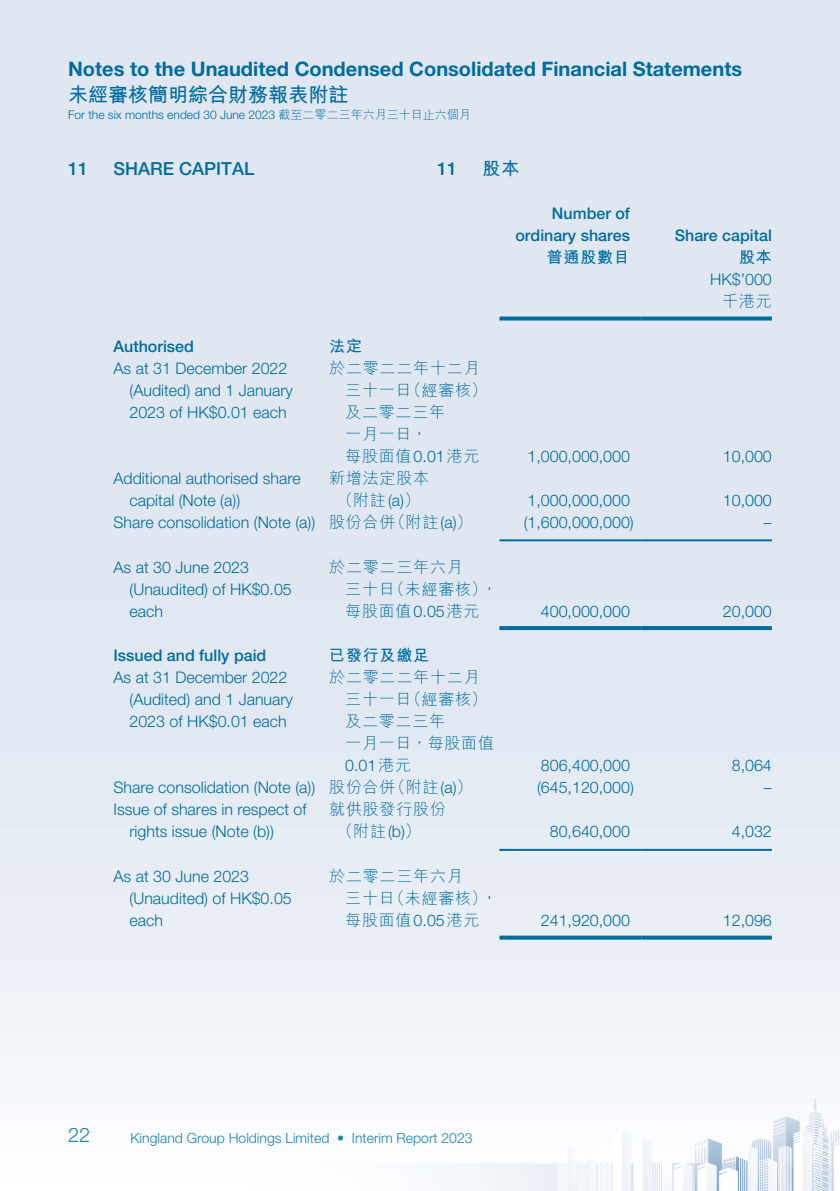
<style>
.page{position:relative;width:840px;height:1191px;background:#fff}
.page>*{position:absolute;margin:0;border:0;box-sizing:border-box;transform-origin:0 0}
.t1{font:700 20px "Helvetica Neue LT Std";color:#006ca0}
.t2{font:700 20px "M Hei HK";color:#006ca0}
.t3{font:300 20px "Helvetica Neue LT Std";color:#1d82b0}
.t4{font:500 18px "Helvetica Neue LT Std";color:#006ca0}
.t5{font:700 18px "M Hei HK";color:#006ca0}
.t6{font:300 16px/22px "Helvetica Neue LT Std";color:#006ca0}
.t7{font:300 16px/22px "M Hei HK";letter-spacing:.05em;color:#006ca0}
.t8{font:500 16px/22px "Helvetica Neue LT Std";color:#006ca0;text-align:right}
.t9{font:700 16px "M Hei HK";letter-spacing:.05em;color:#006ca0}
.t10{font:300 14px "Helvetica Neue LT Std";color:#1d82b0}
.t11{font:300 12px "Helvetica Neue LT Std";color:#006ca0}
.s1{font-family:"M Hei HK"}
.s2{font-family:"Helvetica Neue LT Std"}
</style>
<div class="page">
<img style="left:0;top:0;width:839px;height:1191px">
<svg style="left:499px;top:316px;width:142px;height:4px"></svg>
<svg style="left:641px;top:316px;width:130px;height:4px"></svg>
<hr style="left:499px;top:539px;width:142px;height:2px;background:#006ca0">
<hr style="left:641px;top:539px;width:130px;height:2px;background:#006ca0">
<svg style="left:499px;top:626px;width:142px;height:4px"></svg>
<svg style="left:641px;top:626px;width:130px;height:4px"></svg>
<hr style="left:499px;top:849px;width:142px;height:2px;background:#006ca0">
<hr style="left:641px;top:849px;width:130px;height:2px;background:#006ca0">
<svg style="left:499px;top:935px;width:142px;height:4px"></svg>
<svg style="left:641px;top:935px;width:130px;height:4px"></svg>
<p class="t1" style="left:68px;top:57px;width:675px">Notes to the Unaudited Condensed Consolidated Financial Statements</p>
<p class="t2" style="left:68px;top:80px;width:281px">未經審核簡明綜合財務報表附註</p>
<p class="t11" style="left:68px;top:107px;width:404px">For the six months ended 30 June 2023 <span class="s1">截至二零二三年六月三十日止六個月</span></p>
<p class="t4" style="left:68px;top:158px;width:22px">11</p>
<p class="t4" style="left:113px;top:158px;width:142px">SHARE CAPITAL</p>
<p class="t4" style="left:437px;top:158px;width:22px">11</p>
<p class="t5" style="left:482px;top:155px;width:38px">股本</p>
<p class="t8" style="left:515px;top:202px;width:116px">Number of ordinary shares</p>
<p class="t8" style="left:674px;top:224px;width:98px">Share capital</p>
<p class="t9" style="left:546px;top:246px;width:85px">普通股數目</p>
<p class="t9" style="left:738px;top:246px;width:34px">股本</p>
<p class="t6" style="left:709px;top:268px;width:63px">HK$’000</p>
<p class="t7" style="left:721px;top:290px;width:51px">千港元</p>
<p class="t8" style="left:113px;top:335px;width:82px">Authorised</p>
<p class="t9" style="left:329px;top:334px;width:34px">法定</p>
<p class="t6" style="left:129px;top:357px;width:165px;text-indent:-16px">As at 31 December 2022 (Audited) and 1 January<br>2023 of HK$0.01 each</p>
<p class="t7" style="left:345px;top:357px;width:143px;text-indent:-16px">於二零二二年十二月三十一日（經審核）及二零二三年<br>一月一日，<br>每股面值<span class="s2">0.01</span>港元</p>
<p class="t6" style="left:129px;top:467px;width:173px;text-indent:-16px">Additional authorised share capital (Note (a))</p>
<p class="t7" style="left:329px;top:467px;width:101px;text-align:center">新增法定股本（附註<span class="s2">(a)</span>）</p>
<p class="t6" style="left:527px;top:445px;width:104px">1,000,000,000</p>
<p class="t6" style="left:722px;top:445px;width:50px">10,000</p>
<p class="t6" style="left:527px;top:489px;width:104px">1,000,000,000</p>
<p class="t6" style="left:722px;top:489px;width:50px">10,000</p>
<p class="t6" style="left:113px;top:511px;width:360px">Share consolidation (Note (a)) <span class="s1">股份合併（附註</span>(a)<span class="s1">）</span></p>
<p class="t6" style="left:523px;top:511px;width:112px">(1,600,000,000)</p>
<p class="t6" style="left:763px;top:511px;width:9px">–</p>
<p class="t6" style="left:129px;top:555px;width:164px;text-indent:-16px">As at 30 June 2023 (Unaudited) of HK$0.05 each</p>
<p class="t7" style="left:345px;top:555px;width:153px;text-indent:-16px">於二零二三年六月<br>三十日（未經審核），每股面值<span class="s2">0.05</span>港元</p>
<p class="t6" style="left:540px;top:599px;width:90px">400,000,000</p>
<p class="t6" style="left:722px;top:599px;width:50px">20,000</p>
<p class="t8" style="left:113px;top:644px;width:154px">Issued and fully paid</p>
<p class="t9" style="left:329px;top:644px;width:101px">已發行及繳足</p>
<p class="t6" style="left:129px;top:666px;width:165px;text-indent:-16px">As at 31 December 2022 (Audited) and 1 January<br>2023 of HK$0.01 each</p>
<p class="t7" style="left:345px;top:666px;width:150px;text-indent:-16px">於二零二二年十二月三十一日（經審核）及二零二三年<br>一月一日，每股面值</p>
<p class="t6" style="left:345px;top:754px;width:67px">0.01<span class="s1">港元</span></p>
<p class="t6" style="left:540px;top:754px;width:90px">806,400,000</p>
<p class="t6" style="left:731px;top:754px;width:42px">8,064</p>
<p class="t6" style="left:113px;top:776px;width:360px">Share consolidation (Note (a)) <span class="s1">股份合併（附註</span>(a)<span class="s1">）</span></p>
<p class="t6" style="left:536px;top:776px;width:98px">(645,120,000)</p>
<p class="t6" style="left:763px;top:776px;width:9px">–</p>
<p class="t6" style="left:129px;top:798px;width:178px;text-indent:-16px">Issue of shares in respect of rights issue (Note (b))</p>
<p class="t7" style="left:337px;top:798px;width:110px;text-indent:-8px">就供股發行股份（附註<span class="s2">(b)</span>）</p>
<p class="t6" style="left:549px;top:820px;width:82px">80,640,000</p>
<p class="t6" style="left:731px;top:820px;width:42px">4,032</p>
<p class="t6" style="left:129px;top:865px;width:164px;text-indent:-16px">As at 30 June 2023 (Unaudited) of HK$0.05 each</p>
<p class="t7" style="left:345px;top:865px;width:153px;text-indent:-16px">於二零二三年六月<br>三十日（未經審核），每股面值<span class="s2">0.05</span>港元</p>
<p class="t6" style="left:540px;top:909px;width:90px">241,920,000</p>
<p class="t6" style="left:722px;top:909px;width:50px">12,096</p>
<p class="t3" style="left:68px;top:1122px;width:24px">22</p>
<p class="t10" style="left:130px;top:1129px;width:343px">Kingland Group Holdings Limited • Interim Report 2023</p>
</div>
